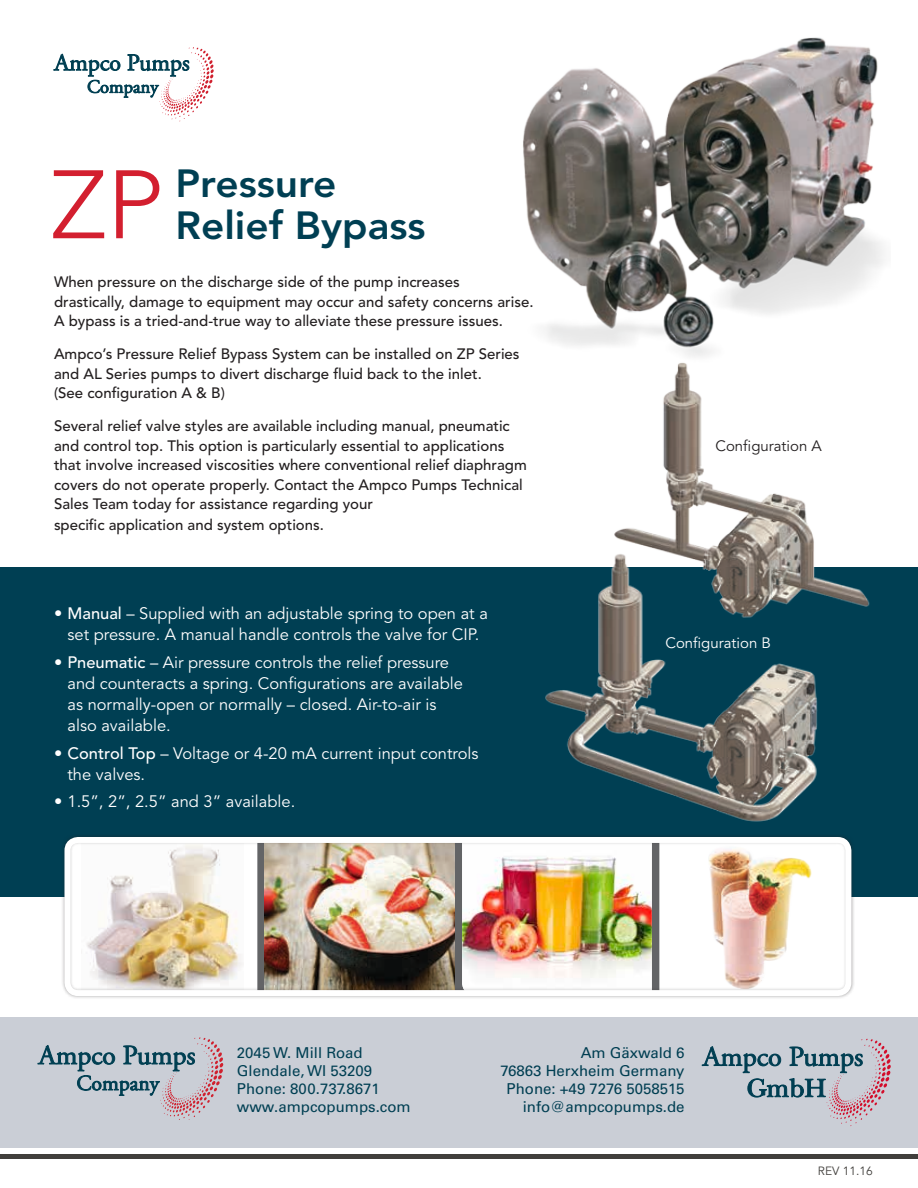
<style>
.page{position:relative;width:918px;height:1188px;background:#fff}
.page>*{position:absolute;margin:0;border:0;box-sizing:border-box;transform-origin:0 0}
.t1{font:300 96px "Avenir LT Std";color:#d31f2f;scale:1.04 1}
.t2{font:800 39px/42px "Avenir LT Std";color:#003f53;scale:1.04 1}
.t3{font:16.5px/21px "Avenir LT Std";color:#fff}
.t4{font:500 15px/19.5px "Avenir LT Std";color:#231f20}
.t5{font:15px/18px "Univers LT Std";color:#003e52;text-align:right}
.t6{font:15px/18px "Univers LT Std";color:#003f53}
.t7{font:15px "Avenir LT Std";color:#231f20}
.t8{font:15px "Avenir LT Std";color:#fff}
.t9{font:12px "Avenir";color:#413f3c}
.s1{font-weight:500}
</style>
<div class="page">
<div style="left:0;top:567px;width:918px;height:329px;background:#003f53"></div>
<img style="left:523px;top:37px;width:361px;height:316px">
<svg style="left:54px;top:47px;width:160px;height:74px"></svg>
<div style="left:0;top:1017px;width:918px;height:131px;background:#caced6"></div>
<div style="left:0;top:1154px;width:918px;height:5px;background:#413f3c"></div>
<svg style="left:38px;top:1037px;width:185px;height:83px"></svg>
<svg style="left:702px;top:1039px;width:189px;height:87px"></svg>
<div style="left:61px;top:834px;width:794px;height:165px;background:#231f20;opacity:.35"></div>
<div style="left:64px;top:837px;width:787px;height:159px;border:6px solid #fff;border-radius:11px"></div>
<img style="left:614px;top:353px;width:256px;height:254px">
<img style="left:545px;top:550px;width:302px;height:272px">
<h1 class="t1" style="left:51px;top:149px;width:110px">ZP</h1>
<h2 class="t2" style="left:176px;top:163px;width:242px">Pressure<br>Relief Bypass</h2>
<p class="t4" style="left:54px;top:273px;width:481px">When pressure on the discharge side of the pump increases drastically, damage to equipment may occur and safety concerns arise.<br>A bypass is a tried-and-true way to alleviate these pressure issues.</p>
<p class="t4" style="left:54px;top:345px;width:467px">Ampco’s Pressure Relief Bypass System can be installed on ZP Series and AL Series pumps to divert discharge fluid back to the inlet.<br>(See configuration A &amp; B)</p>
<p class="t4" style="left:54px;top:417px;width:474px">Several relief valve styles are available including manual, pneumatic and control top. This option is particularly essential to applications that involve increased viscosities where conventional relief diaphragm covers do not operate properly. Contact the Ampco Pumps Technical Sales Team today for assistance regarding your</p>
<p class="t4" style="left:54px;top:516px;width:272px">specific application and system options.</p>
<p class="t3" style="left:54px;top:603px;width:435px;text-align:center"><span class="s1">• Manual</span> – Supplied with an adjustable spring to open at a set pressure. A manual handle controls the valve for CIP.</p>
<p class="t3" style="left:67px;top:652px;width:397px;text-indent:-13px"><span class="s1">• Pneumatic</span> – Air pressure controls the relief pressure and counteracts a spring. Configurations are available as normally-open or normally – closed. Air-to-air is also available.</p>
<p class="t3" style="left:67px;top:743px;width:413px;text-indent:-13px"><span class="s1">• Control Top</span> – Voltage or 4-20 mA current input controls the valves.</p>
<p class="t3" style="left:54px;top:792px;width:243px">• 1.5”, 2”, 2.5” and 3” available.</p>
<p class="t7" style="left:716px;top:437px;width:108px">Configuration A</p>
<p class="t8" style="left:665px;top:634px;width:107px">Configuration B</p>
<p class="t6" style="left:237px;top:1044px;width:175px">2045 W. Mill Road<br>Glendale, WI 53209<br>Phone: 800.737.8671 www.ampcopumps.com</p>
<p class="t5" style="left:501px;top:1044px;width:186px">Am Gäxwald 6<br>76863 Herxheim Germany<br>Phone: +49 7276 5058515 info@ampcopumps.de</p>
<p class="t9" style="left:818px;top:1163px;width:56px">REV 11.16</p>
</div>
